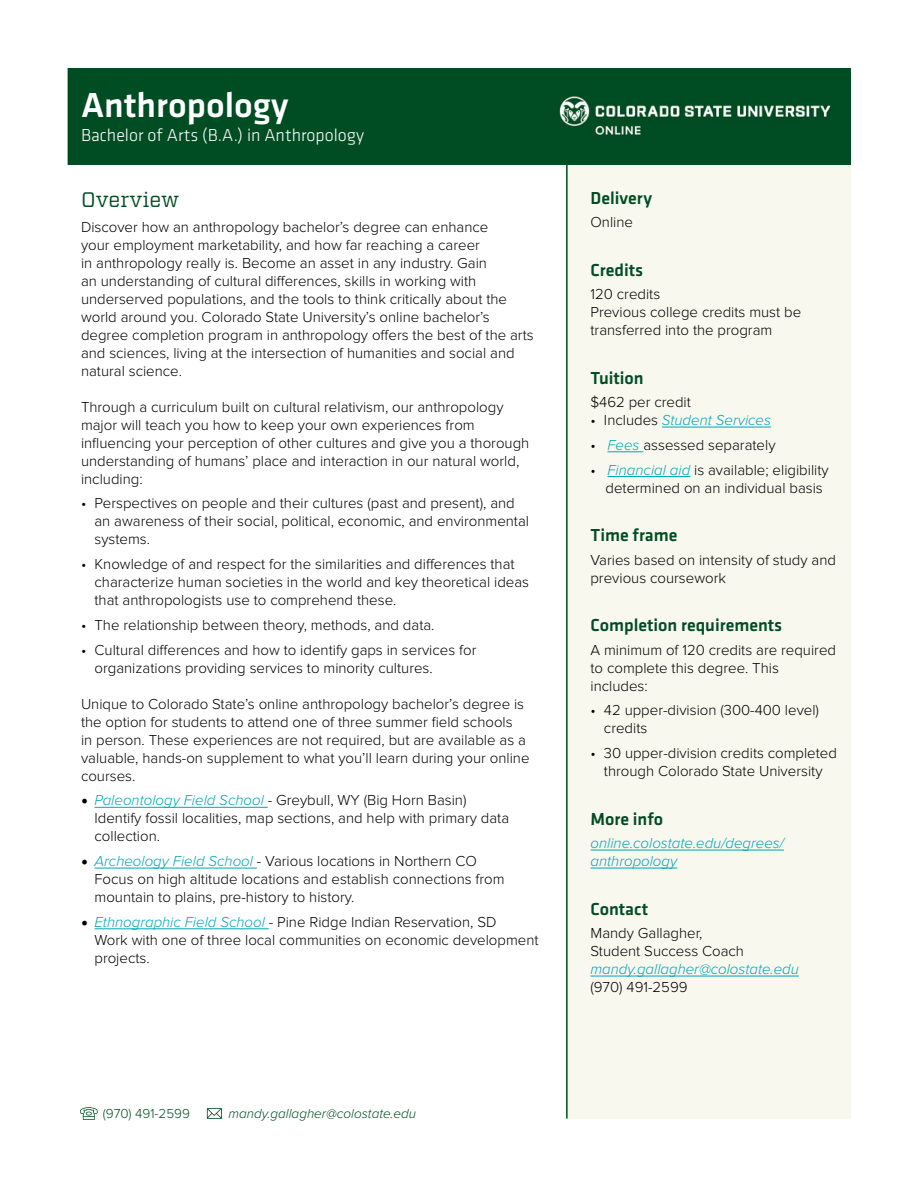
<style>
.page{position:relative;width:918px;height:1188px;background:#fff}
.page>*{position:absolute;margin:0;border:0;box-sizing:border-box;transform-origin:0 0}
.t1{font:500 36px "Klavika Basic";color:#fff}
.t2{font:21px "Vitesse";color:#004c23}
.t3{font:500 18px "Klavika Basic";color:#004c23}
.t4{font:300 18px "Klavika Basic";color:#fff}
.t5{font:300 15px/18px "Proxima Nova";color:#000}
.t6{font:italic 300 15px/18px "Proxima Nova";color:#00a5b8}
.t7{font:italic 300 13.5px "Proxima Nova";color:#004c23}
.t8{font:300 13.5px "Proxima Nova";color:#004c23}
.s1{font-family:"Minion Pro";font-weight:400;font-size:18px}
.s2{font-style:italic;color:#00a5b8}
.s3{font-style:normal;color:#000}
</style>
<div class="page">
<div style="left:68px;top:68px;width:783px;height:96px;background:#004d23"></div>
<div style="left:566px;top:165px;width:284px;height:954px;background:#f8f8ee"></div>
<hr style="left:566px;top:150px;width:2px;height:969px;background:#004c23">
<hr style="left:94px;top:807px;width:174px;height:1px;background:#00a5b8">
<hr style="left:94px;top:868px;width:163px;height:1px;background:#00a5b8">
<hr style="left:94px;top:929px;width:175px;height:1px;background:#00a5b8">
<hr style="left:662px;top:427px;width:109px;height:1px;background:#00a5b8">
<hr style="left:608px;top:452px;width:35px;height:1px;background:#00a5b8">
<hr style="left:608px;top:476px;width:82px;height:1px;background:#00a5b8">
<hr style="left:590px;top:850px;width:194px;height:1px;background:#00a5b8">
<hr style="left:590px;top:868px;width:87px;height:1px;background:#00a5b8">
<hr style="left:590px;top:976px;width:209px;height:1px;background:#00a5b8">
<svg style="left:80px;top:1107px;width:18px;height:13px"></svg>
<svg style="left:207px;top:1108px;width:15px;height:11px"></svg>
<h1 class="t1" style="left:81px;top:81px;width:209px">Anthropology</h1>
<p class="t4" style="left:81px;top:124px;width:285px">Bachelor of Arts (B.A.) in Anthropology</p>
<h2 class="t2" style="left:81px;top:185px;width:100px">Overview</h2>
<p class="t5" style="left:81px;top:218px;width:454px">Discover how an anthropology bachelor’s degree can enhance<br>your employment marketability, and how far reaching a career<br>in anthropology really is. Become an asset in any industry. Gain<br>an understanding of cultural differences, skills in working with underserved populations, and the tools to think critically about the world around you. Colorado State University’s online bachelor’s degree completion program in anthropology offers the best of the arts and sciences, living at the intersection of humanities and social and natural science.</p>
<p class="t5" style="left:81px;top:398px;width:450px">Through a curriculum built on cultural relativism, our anthropology major will teach you how to keep your own experiences from influencing your perception of other cultures and give you a thorough understanding of humans’ place and interaction in our natural world, including:</p>
<p class="t5" style="left:94px;top:495px;width:436px;text-indent:-14px">• Perspectives on people and their cultures (past and present), and an awareness of their social, political, economic, and environmental systems.</p>
<p class="t5" style="left:94px;top:555px;width:436px;text-indent:-14px">• Knowledge of and respect for the similarities and differences that characterize human societies in the world and key theoretical ideas that anthropologists use to comprehend these.</p>
<p class="t5" style="left:81px;top:616px;width:355px">• The relationship between theory, methods, and data.</p>
<p class="t5" style="left:94px;top:641px;width:384px;text-indent:-14px">• Cultural differences and how to identify gaps in services for organizations providing services to minority cultures.</p>
<p class="t5" style="left:81px;top:695px;width:450px">Unique to Colorado State’s online anthropology bachelor’s degree is the option for students to attend one of three summer field schools<br>in person. These experiences are not required, but are available as a valuable, hands-on supplement to what you’ll learn during your online courses.</p>
<p class="t5" style="left:94px;top:792px;width:416px;text-indent:-14px"><span class="s1">•</span> <span class="s2">Paleontology Field School</span> - Greybull, WY (Big Horn Basin)<br>Identify fossil localities, map sections, and help with primary data collection.</p>
<p class="t5" style="left:94px;top:852px;width:412px;text-indent:-14px"><span class="s1">•</span> <span class="s2">Archeology Field School</span> - Various locations in Northern CO<br>Focus on high altitude locations and establish connections from mountain to plains, pre-history to history.</p>
<p class="t5" style="left:94px;top:913px;width:446px;text-indent:-14px"><span class="s1">•</span> <span class="s2">Ethnographic Field School</span> - Pine Ridge Indian Reservation, SD<br>Work with one of three local communities on economic development projects.</p>
<p class="t8" style="left:103px;top:1106px;width:89px">(970) 491-2599</p>
<p class="t7" style="left:229px;top:1106px;width:189px">mandy.gallagher@colostate.edu</p>
<p class="t3" style="left:590px;top:186px;width:63px">Delivery</p>
<p class="t5" style="left:590px;top:213px;width:44px">Online</p>
<p class="t3" style="left:590px;top:258px;width:54px">Credits</p>
<p class="t5" style="left:590px;top:285px;width:212px">120 credits<br>Previous college credits must be transferred into the program</p>
<p class="t3" style="left:590px;top:366px;width:55px">Tuition</p>
<p class="t5" style="left:590px;top:393px;width:102px">$462 per credit</p>
<p class="t6" style="left:590px;top:411px;width:182px"><span class="s3">• Includes</span> Student Services</p>
<p class="t5" style="left:590px;top:436px;width:187px">• <span class="s2">Fees</span> assessed separately</p>
<p class="t5" style="left:590px;top:461px;width:240px;text-align:center">• <span class="s2">Financial aid</span> is available; eligibility determined on an individual basis</p>
<p class="t3" style="left:590px;top:523px;width:88px">Time frame</p>
<p class="t5" style="left:590px;top:551px;width:247px">Varies based on intensity of study and previous coursework</p>
<p class="t3" style="left:590px;top:613px;width:193px">Completion requirements</p>
<p class="t5" style="left:590px;top:641px;width:247px">A minimum of 120 credits are required to complete this degree. This includes:</p>
<p class="t5" style="left:604px;top:701px;width:217px;text-indent:-14px">• 42 upper-division (300-400 level) credits</p>
<p class="t5" style="left:590px;top:744px;width:248px;text-align:center">• 30 upper-division credits completed through Colorado State University</p>
<p class="t3" style="left:590px;top:807px;width:74px">More info</p>
<p class="t6" style="left:590px;top:834px;width:195px">online.colostate.edu/degrees/ anthropology</p>
<p class="t3" style="left:590px;top:897px;width:59px">Contact</p>
<p class="t5" style="left:590px;top:924px;width:155px">Mandy Gallagher,<br>Student Success Coach</p>
<p class="t6" style="left:590px;top:960px;width:210px">mandy.gallagher@colostate.edu</p>
<p class="t5" style="left:590px;top:978px;width:99px">(970) 491-2599</p>
</div>
